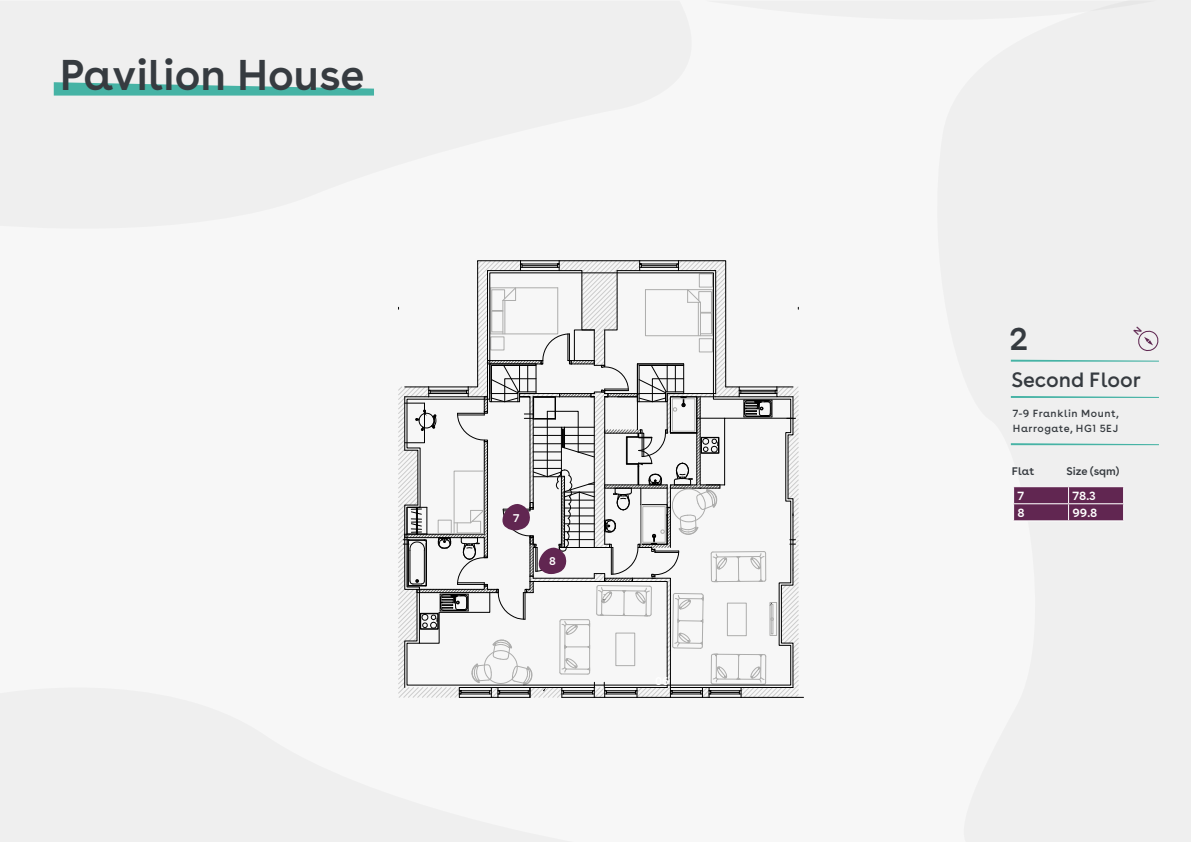
<style>
.page{position:relative;width:1191px;height:842px;background:#f7f7f7}
.page>*{position:absolute;margin:0;border:0;box-sizing:border-box;transform-origin:0 0}
.t1{font:600 43px "Buenos Aires";color:#353a3f}
.t2{font:600 32px "Buenos Aires";color:#353a3f}
.t3{font:22px "Buenos Aires";color:#353a3f}
.t4{font:600 12px "Buenos Aires";color:#fff}
.t5{font:600 11.4px "Buenos Aires";color:#fff}
.t6{font:11px/15.6px "Buenos Aires";letter-spacing:.05em;color:#353a3f}
.t7{font:600 11px "Buenos Aires";color:#353a3f}
</style>
<div class="page">
<hr style="left:741px;top:697px;width:62px;height:1px;background:#000">
<svg style="left:53px;top:82px;width:322px;height:14px;fill:#46b3a5"></svg>
<svg style="left:1010px;top:0;width:149px;height:446px"></svg>
<svg style="left:1010px;top:1px;width:147px;height:20px"></svg>
<hr style="left:1013px;top:486px;width:55px;height:1px;background:#fff">
<hr style="left:1068px;top:486px;width:56px;height:1px;background:#fff">
<svg style="left:1013px;top:487px;width:111px;height:33px;background:#6a335b"></svg>
<hr style="left:1013px;top:520px;width:55px;height:1px;background:#fff">
<hr style="left:1068px;top:520px;width:56px;height:1px;background:#fff">
<svg style="left:398px;top:260px;width:401px;height:438px"></svg>
<svg style="left:1133px;top:326px;width:26px;height:27px"></svg>
<h1 class="t1" style="left:60px;top:38px;width:306px">Pavilion House</h1>
<p class="t5" style="left:513px;top:508px;width:8px">7</p>
<p class="t5" style="left:549px;top:552px;width:8px">8</p>
<p class="t5" style="left:655px;top:672px;width:16px">06</p>
<h2 class="t2" style="left:1009px;top:312px;width:20px">2</h2>
<h3 class="t3" style="left:1011px;top:366px;width:131px">Second Floor</h3>
<p class="t6" style="left:1012px;top:405px;width:108px">7-9 Franklin Mount,<br>Harrogate, HG1 5EJ</p>
<p class="t7" style="left:1012px;top:462px;width:24px">Flat</p>
<p class="t7" style="left:1066px;top:462px;width:54px">Size (sqm)</p>
<p class="t4" style="left:1017px;top:485px;width:8px">7</p>
<p class="t4" style="left:1072px;top:485px;width:25px">78.3</p>
<p class="t4" style="left:1017px;top:503px;width:9px">8</p>
<p class="t4" style="left:1072px;top:503px;width:26px">99.8</p>
</div>
